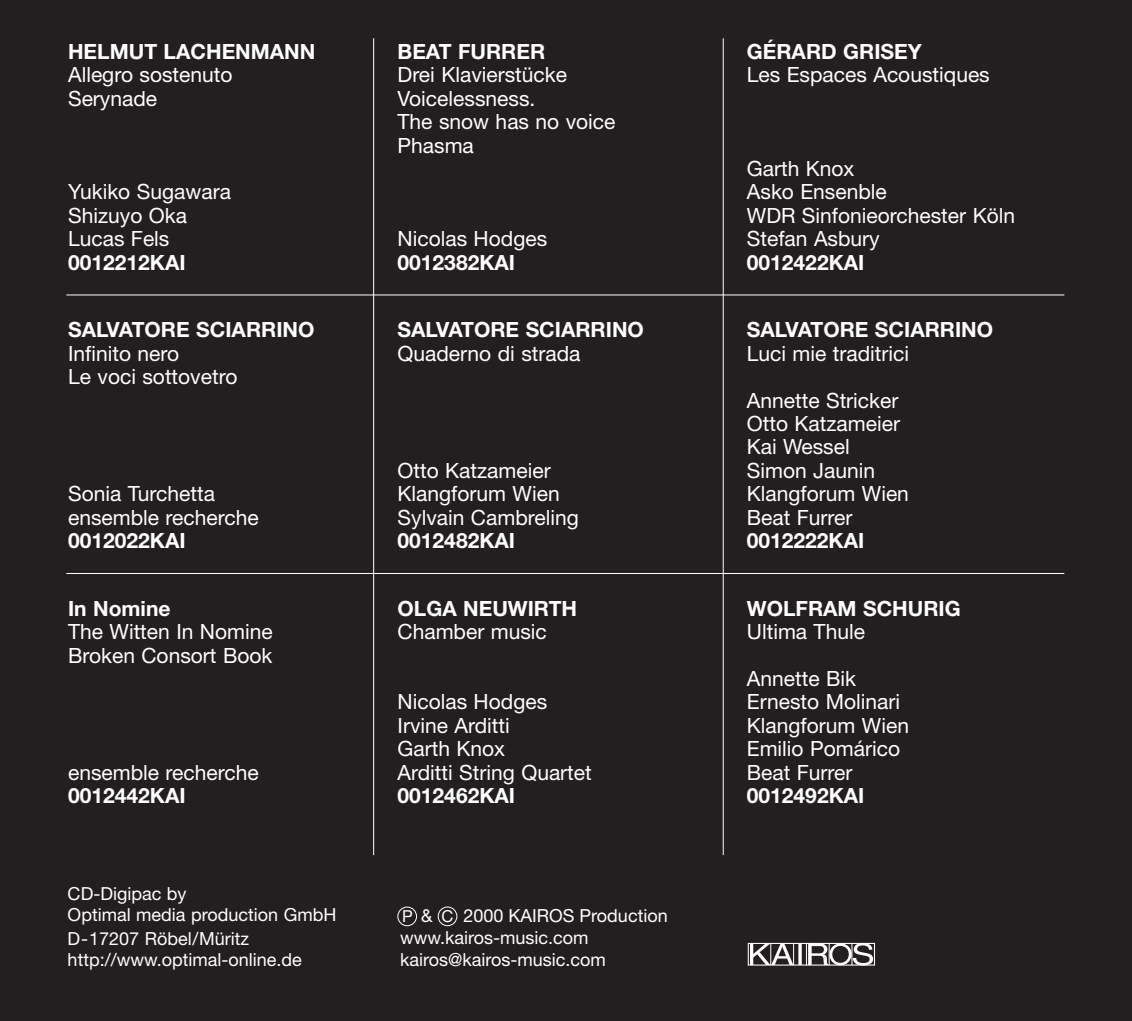
<style>
.page{position:relative;width:1132px;height:1021px;background:#fff}
.page>*{position:absolute;margin:0;border:0;box-sizing:border-box;transform-origin:0 0}
.t1{font:21px/23.4px "Helvetica Neue";color:#fff}
.t2{font:700 21px "Helvetica Neue";color:#fff}
.t3{font:18px/21px "Helvetica Neue";color:#fff}
.s1{font-size:16.5px}
</style>
<div class="page">
<div style="left:0;top:0;width:1131px;height:1020px;background:#231f20"></div>
<div style="left:747px;top:942px;width:127px;height:23px;border:1px solid #fff"></div>
<svg style="left:749px;top:942px;width:123px;height:23px"></svg>
<hr style="left:722px;top:38px;width:1px;height:817px;background:#fff">
<hr style="left:373px;top:38px;width:1px;height:817px;background:#fff">
<hr style="left:66px;top:294px;width:997px;height:1px;background:#fff">
<hr style="left:66px;top:573px;width:997px;height:1px;background:#fff">
<div style="left:397px;top:906px;width:20px;height:20px;border:1px solid #fff;border-radius:50%"></div>
<div style="left:437px;top:906px;width:20px;height:20px;border:1px solid #fff;border-radius:50%"></div>
<p class="t2" style="left:68px;top:39px;width:249px">HELMUT LACHENMANN</p>
<p class="t1" style="left:68px;top:63px;width:166px">Allegro sostenuto<br>Serynade</p>
<p class="t1" style="left:68px;top:180px;width:164px">Yukiko Sugawara<br>Shizuyo Oka<br>Lucas Fels</p>
<p class="t2" style="left:68px;top:249px;width:119px">0012212KAI</p>
<p class="t2" style="left:68px;top:317px;width:248px">SALVATORE SCIARRINO</p>
<p class="t1" style="left:68px;top:341px;width:171px">Infinito nero<br>Le voci sottovetro</p>
<p class="t1" style="left:68px;top:482px;width:192px">Sonia Turchetta ensemble recherche</p>
<p class="t2" style="left:68px;top:527px;width:119px">0012022KAI</p>
<p class="t2" style="left:68px;top:595px;width:104px">In Nomine</p>
<p class="t1" style="left:68px;top:619px;width:206px">The Witten In Nomine<br>Broken Consort Book</p>
<p class="t1" style="left:68px;top:760px;width:192px">ensemble recherche</p>
<p class="t2" style="left:68px;top:782px;width:119px">0012442KAI</p>
<p class="t3" style="left:68px;top:882px;width:270px">CD-Digipac by<br>Optimal media production GmbH</p>
<p class="t3" style="left:68px;top:927px;width:235px">D-17207 Röbel/Müritz http://www.optimal-online.de</p>
<p class="t2" style="left:397px;top:39px;width:149px">BEAT FURRER</p>
<p class="t1" style="left:397px;top:63px;width:219px">Drei Klavierstücke<br>Voicelessness.<br>The snow has no voice<br>Phasma</p>
<p class="t1" style="left:397px;top:227px;width:151px">Nicolas Hodges</p>
<p class="t2" style="left:397px;top:249px;width:119px">0012382KAI</p>
<p class="t2" style="left:397px;top:317px;width:248px">SALVATORE SCIARRINO</p>
<p class="t1" style="left:397px;top:341px;width:184px">Quaderno di strada</p>
<p class="t1" style="left:397px;top:458px;width:183px">Otto Katzameier<br>Klangforum Wien<br>Sylvain Cambreling</p>
<p class="t2" style="left:397px;top:527px;width:119px">0012482KAI</p>
<p class="t2" style="left:397px;top:595px;width:181px">OLGA NEUWIRTH</p>
<p class="t1" style="left:397px;top:619px;width:151px">Chamber music</p>
<p class="t1" style="left:397px;top:690px;width:196px">Nicolas Hodges<br>Irvine Arditti<br>Garth Knox<br>Arditti String Quartet</p>
<p class="t2" style="left:397px;top:782px;width:119px">0012462KAI</p>
<p class="t3" style="left:400px;top:904px;width:269px"><span class="s1">P</span> &amp; <span class="s1">C</span> 2000 KAIROS Production www.kairos-music.com kairos@kairos-music.com</p>
<p class="t2" style="left:746px;top:38px;width:176px">GÉRARD GRISEY</p>
<p class="t1" style="left:746px;top:63px;width:244px">Les Espaces Acoustiques</p>
<p class="t1" style="left:746px;top:156px;width:269px">Garth Knox<br>Asko Ensenble<br>WDR Sinfonieorchester Köln<br>Stefan Asbury</p>
<p class="t2" style="left:746px;top:249px;width:119px">0012422KAI</p>
<p class="t2" style="left:746px;top:317px;width:248px">SALVATORE SCIARRINO</p>
<p class="t1" style="left:746px;top:341px;width:164px">Luci mie traditrici</p>
<p class="t1" style="left:746px;top:388px;width:164px">Annette Stricker<br>Otto Katzameier<br>Kai Wessel<br>Simon Jaunin<br>Klangforum Wien<br>Beat Furrer</p>
<p class="t2" style="left:746px;top:527px;width:119px">0012222KAI</p>
<p class="t2" style="left:746px;top:595px;width:215px">WOLFRAM SCHURIG</p>
<p class="t1" style="left:746px;top:619px;width:120px">Ultima Thule</p>
<p class="t1" style="left:746px;top:666px;width:164px">Annette Bik<br>Ernesto Molinari<br>Klangforum Wien<br>Emilio Pomárico<br>Beat Furrer</p>
<p class="t2" style="left:746px;top:782px;width:119px">0012492KAI</p>
</div>
